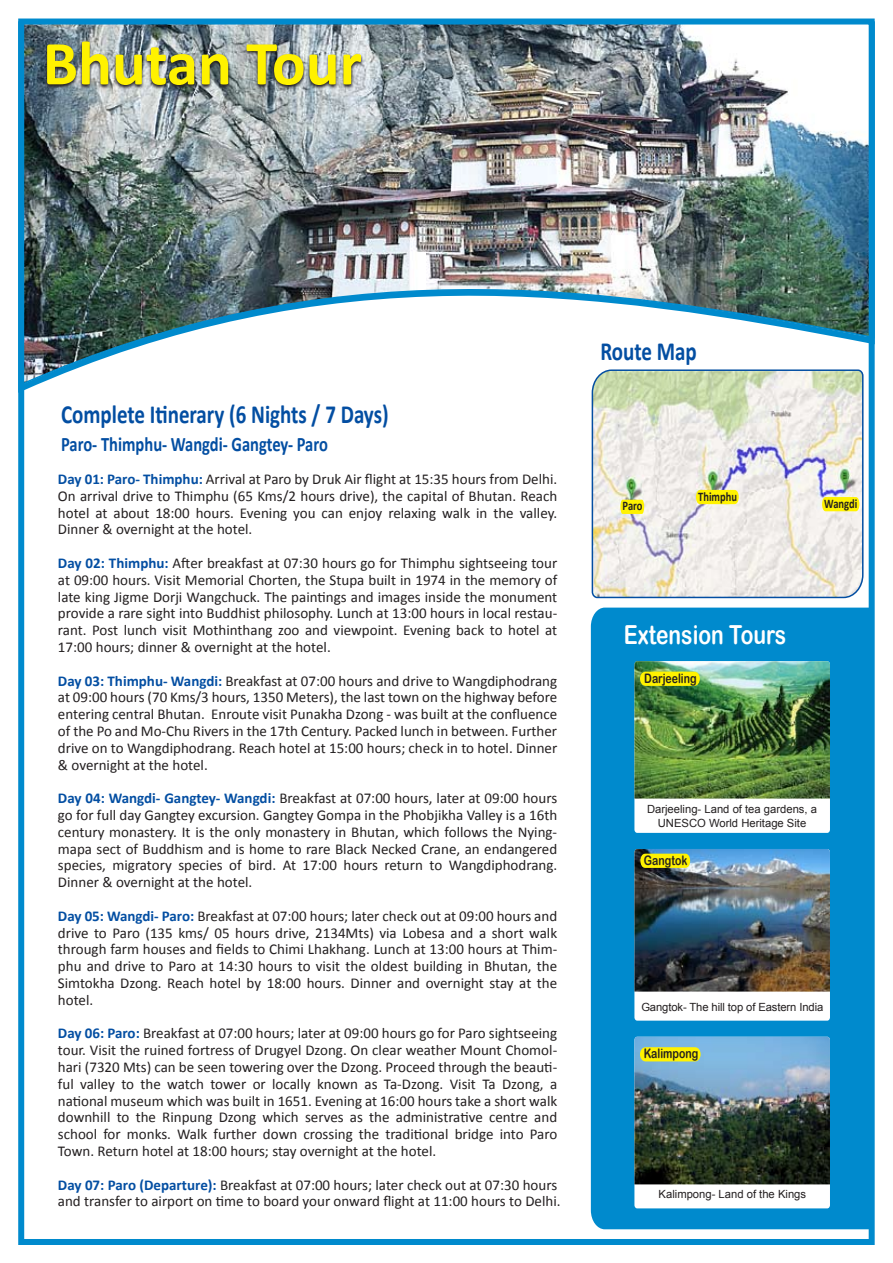
<style>
.page{position:relative;width:893px;height:1263px;background:#fff}
.page>*{position:absolute;margin:0;border:0;box-sizing:border-box;transform-origin:0 0}
.t1{font:700 63px "Calibri";color:#fff200}
.t2{font:700 26.25px "Calibri";color:#034ea2;scale:.8 1}
.t3{font:26.25px "Arial Rounded MT Bold";color:#fff;scale:.8 1}
.t4{font:700 20.7px "Calibri";color:#034ea2;scale:.8 1}
.t5{font:15px/16.8px "Calibri";color:#231f20;text-align:justify}
.t6{font:13.2px "Arial Rounded MT Bold";color:#231f20;scale:.8 1}
.t7{font:700 13.2px "Calibri";color:#231f20;scale:.8 1}
.t8{font:11.25px/13.5px "Arial";color:#231f20;text-align:center}
.s1{font-weight:700;color:#034ea2}
</style>
<div class="page">
<img style="left:25px;top:26px;width:843px;height:361px">
<div style="left:591px;top:608px;width:277px;height:621px;background:#008acd"></div>
<div style="left:634px;top:661px;width:196px;height:172px;background:#fff;border-radius:3px"></div>
<img style="left:634px;top:661px;width:196px;height:137px">
<div style="left:634px;top:849px;width:196px;height:172px;background:#fff;border-radius:3px"></div>
<img style="left:634px;top:849px;width:196px;height:142px">
<div style="left:634px;top:1037px;width:196px;height:171px;background:#fff;border-radius:3px"></div>
<img style="left:634px;top:1037px;width:196px;height:147px">
<div style="left:18px;top:19px;width:857px;height:1226px;border:6px solid #008acd"></div>
<img style="left:18px;top:18px;width:412px;height:134px">
<svg style="left:640px;top:672px;width:60px;height:14px"></svg>
<svg style="left:640px;top:854px;width:50px;height:14px"></svg>
<svg style="left:640px;top:1047px;width:61px;height:14px"></svg>
<svg style="left:591px;top:369px;width:273px;height:230px"></svg>
<svg style="left:620px;top:500px;width:24px;height:14px"></svg>
<svg style="left:696px;top:490px;width:43px;height:14px"></svg>
<svg style="left:822px;top:497px;width:37px;height:14px"></svg>
<h1 class="t1" style="left:43px;top:24px;width:321px">Bhutan Tour</h1>
<h2 class="t2" style="left:61px;top:398px;width:411px">Complete Itinerary (6 Nights / 7 Days)</h2>
<h3 class="t4" style="left:61px;top:431px;width:335px">Paro- Thimphu- Wangdi- Gangtey- Paro</h3>
<p class="t5" style="left:58px;top:470px;width:501px"><span class="s1">Day 01: Paro- Thimphu:</span> Arrival at Paro by Druk Air flight at 15:35 hours from Delhi.<br>On arrival drive to Thimphu (65 Kms/2 hours drive), the capital of Bhutan. Reach hotel at about 18:00 hours. Evening you can enjoy relaxing walk in the valley.<br>Dinner &amp; overnight at the hotel.</p>
<p class="t5" style="left:58px;top:554px;width:501px"><span class="s1">Day 02: Thimphu:</span> After breakfast at 07:30 hours go for Thimphu sightseeing tour at 09:00 hours. Visit Memorial Chorten, the Stupa built in 1974 in the memory of late king Jigme Dorji Wangchuck. The paintings and images inside the monument provide a rare sight into Buddhist philosophy. Lunch at 13:00 hours in local restau&shy;rant. Post lunch visit Mothinthang zoo and viewpoint. Evening back to hotel at 17:00 hours; dinner &amp; overnight at the hotel.</p>
<p class="t5" style="left:58px;top:671px;width:501px"><span class="s1">Day 03: Thimphu- Wangdi:</span> Breakfast at 07:00 hours and drive to Wangdiphodrang at 09:00 hours (70 Kms/3 hours, 1350 Meters), the last town on the highway before entering central Bhutan. Enroute visit Punakha Dzong - was built at the confluence of the Po and Mo-Chu Rivers in the 17th Century. Packed lunch in between. Further drive on to Wangdiphodrang. Reach hotel at 15:00 hours; check in to hotel. Dinner &amp; overnight at the hotel.</p>
<p class="t5" style="left:58px;top:789px;width:501px"><span class="s1">Day 04: Wangdi- Gangtey- Wangdi:</span> Breakfast at 07:00 hours, later at 09:00 hours go for full day Gangtey excursion. Gangtey Gompa in the Phobjikha Valley is a 16th century monastery. It is the only monastery in Bhutan, which follows the Nying&shy;mapa sect of Buddhism and is home to rare Black Necked Crane, an endangered species, migratory species of bird. At 17:00 hours return to Wangdiphodrang.<br>Dinner &amp; overnight at the hotel.</p>
<p class="t5" style="left:58px;top:907px;width:501px"><span class="s1">Day 05: Wangdi- Paro:</span> Breakfast at 07:00 hours; later check out at 09:00 hours and drive to Paro (135 kms/ 05 hours drive, 2134Mts) via Lobesa and a short walk through farm houses and fields to Chimi Lhakhang. Lunch at 13:00 hours at Thim&shy;phu and drive to Paro at 14:30 hours to visit the oldest building in Bhutan, the Simtokha Dzong. Reach hotel by 18:00 hours. Dinner and overnight stay at the hotel.</p>
<p class="t5" style="left:58px;top:1024px;width:501px"><span class="s1">Day 06: Paro:</span> Breakfast at 07:00 hours; later at 09:00 hours go for Paro sightseeing tour. Visit the ruined fortress of Drugyel Dzong. On clear weather Mount Chomol&shy;hari (7320 Mts) can be seen towering over the Dzong. Proceed through the beauti&shy;ful valley to the watch tower or locally known as Ta-Dzong. Visit Ta Dzong, a national museum which was built in 1651. Evening at 16:00 hours take a short walk downhill to the Rinpung Dzong which serves as the administrative centre and school for monks. Walk further down crossing the traditional bridge into Paro Town. Return hotel at 18:00 hours; stay overnight at the hotel.</p>
<p class="t5" style="left:58px;top:1175px;width:504px"><span class="s1">Day 07: Paro (Departure):</span> Breakfast at 07:00 hours; later check out at 07:30 hours and transfer to airport on time to board your onward flight at 11:00 hours to Delhi.</p>
<h2 class="t2" style="left:600px;top:335px;width:122px">Route Map</h2>
<p class="t7" style="left:623px;top:498px;width:26px">Paro</p>
<p class="t7" style="left:698px;top:488px;width:50px">Thimphu</p>
<p class="t7" style="left:824px;top:495px;width:43px">Wangdi</p>
<h2 class="t3" style="left:624px;top:619px;width:205px">Extension Tours</h2>
<p class="t6" style="left:644px;top:670px;width:67px">Darjeeling</p>
<p class="t8" style="left:647px;top:802px;width:172px">Darjeeling- Land of tea gardens, a<br>UNESCO World Heritage Site</p>
<p class="t6" style="left:644px;top:852px;width:56px">Gangtok</p>
<p class="t8" style="left:641px;top:1000px;width:183px">Gangtok- The hill top of Eastern India</p>
<p class="t6" style="left:644px;top:1045px;width:70px">Kalimpong</p>
<p class="t8" style="left:659px;top:1188px;width:149px">Kalimpong- Land of the Kings</p>
</div>
